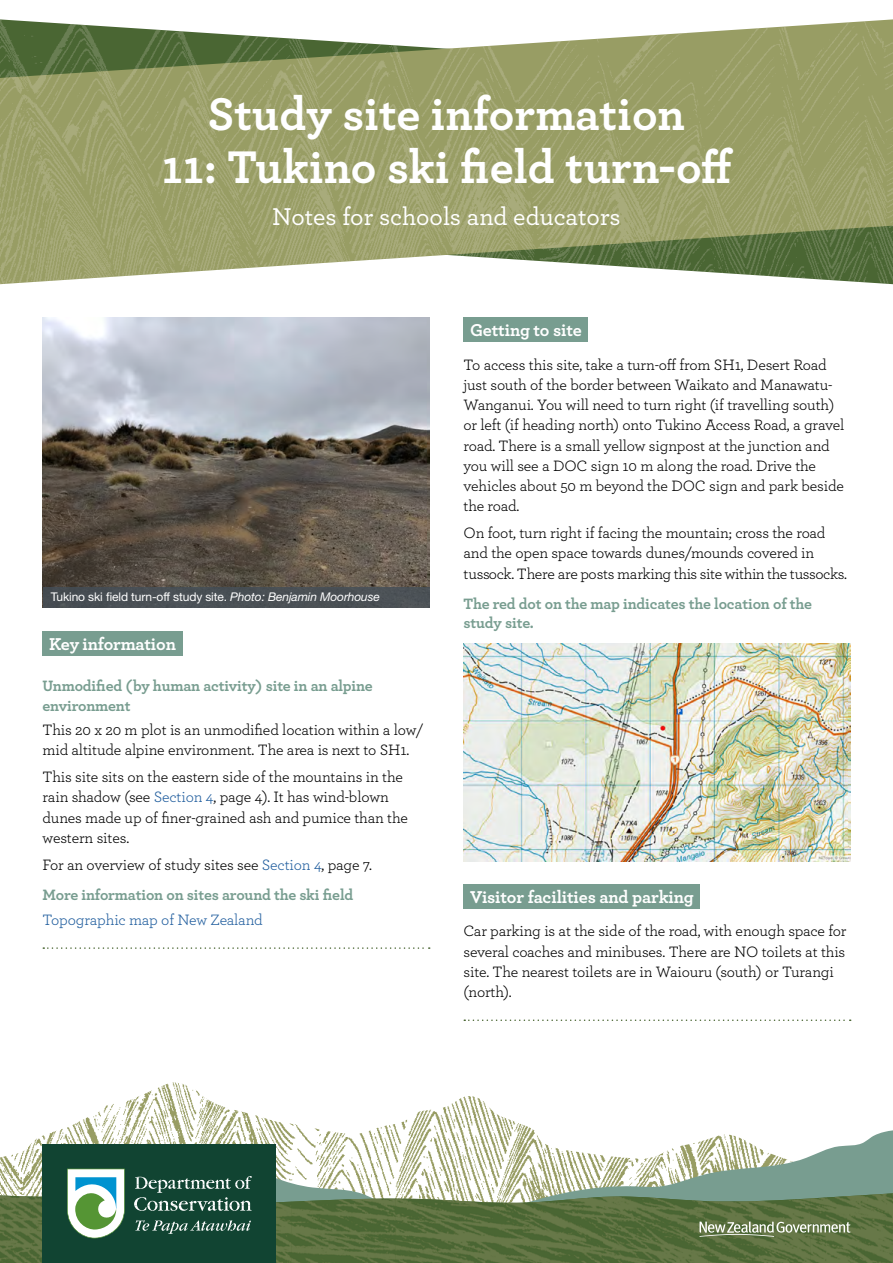
<style>
.page{position:relative;width:893px;height:1263px;background:#fff}
.page>*{position:absolute;margin:0;border:0;box-sizing:border-box;transform-origin:0 0}
.t1{font:700 48px/52.5px "Archer";color:#fff;text-align:center}
.t2{font:500 25.5px "Archer";color:#fff}
.t3{font:700 18px "Archer";letter-spacing:-.01em;color:#fff}
.t4{font:15.75px/20.2px "Archer";letter-spacing:-.01em;color:#000}
.t5{font:700 15.75px/19.5px "Archer";letter-spacing:-.01em;color:#789d90}
.t6{font:15.75px "Archer";letter-spacing:-.01em;color:#215e9e}
.t7{font:12px "Helvetica Neue LT Std";letter-spacing:-.01em;color:#fff}
.s1{font-style:italic}
.s2{color:#215e9e}
.s3{font-weight:400;color:#000}
.s4{font-weight:400;color:#215e9e}
</style>
<div class="page">
<svg style="left:0;top:19px;width:893px;height:265px;background:#9fa575"></svg>
<div style="left:43px;top:631px;width:140px;height:25px;background:#789d90"></div>
<div style="left:463px;top:317px;width:125px;height:25px;background:#789d90"></div>
<svg style="left:43px;top:947px;width:387px;height:2px"></svg>
<img style="left:22px;top:1082px;width:509px;height:110px">
<svg style="left:511px;top:1129px;width:382px;height:63px"></svg>
<svg style="left:419px;top:1192px;width:474px;height:71px;background:#647a4e"></svg>
<img style="left:810px;top:1193px;width:83px;height:5px">
<img style="left:707px;top:1198px;width:104px;height:65px">
<img style="left:603px;top:1196px;width:104px;height:5px">
<img style="left:292px;top:1197px;width:311px;height:66px">
<img style="left:276px;top:1238px;width:16px;height:25px">
<img style="left:0;top:1238px;width:43px;height:25px">
<div style="left:43px;top:1144px;width:233px;height:119px;background:#114432"></div>
<svg style="left:0;top:1152px;width:413px;height:86px"></svg>
<svg style="left:699px;top:1221px;width:151px;height:16px;background:#879672"></svg>
<svg style="left:464px;top:1019px;width:387px;height:2px"></svg>
<div style="left:463px;top:884px;width:237px;height:25px;background:#789d90"></div>
<img style="left:463px;top:643px;width:387px;height:219px">
<img style="left:43px;top:317px;width:386px;height:270px">
<div style="left:43px;top:587px;width:386px;height:21px;background:#444e57"></div>
<h1 class="t1" style="left:162px;top:85px;width:573px">Study site information<br>11: Tukino ski field turn-off</h1>
<h2 class="t2" style="left:272px;top:198px;width:350px">Notes for schools and educators</h2>
<p class="t7" style="left:51px;top:590px;width:330px">Tukino ski field turn-off study site. <span class="s1">Photo: Benjamin Moorhouse</span></p>
<p class="t3" style="left:49px;top:630px;width:128px">Key information</p>
<p class="t5" style="left:43px;top:675px;width:332px">Unmodified (by human activity) site in an alpine environment</p>
<p class="t4" style="left:43px;top:719px;width:382px">This 20 x 20 m plot is an unmodified location within a low/ mid altitude alpine environment. The area is next to SH1.</p>
<p class="t4" style="left:43px;top:766px;width:367px">This site sits on the eastern side of the mountains in the rain shadow (see <span class="s2">Section 4</span>, page 4). It has wind-blown dunes made up of finer-grained ash and pumice than the western sites.</p>
<p class="t5" style="left:43px;top:848px;width:331px;line-height:30.9px"><span class="s3">For an overview of study sites see</span> <span class="s4">Section 4</span><span class="s3">, page 7.<br></span>More information on sites around the ski field</p>
<p class="t6" style="left:43px;top:909px;width:222px">Topographic map of New Zealand</p>
<p class="t3" style="left:470px;top:316px;width:113px">Getting to site</p>
<p class="t4" style="left:463px;top:353px;width:382px">To access this site, take a turn-off from SH1, Desert Road just south of the border between Waikato and Manawatu-Wanganui. You will need to turn right (if travelling south) or left (if heading north) onto Tukino Access Road, a gravel road. There is a small yellow signpost at the junction and you will see a DOC sign 10 m along the road. Drive the vehicles about 50 m beyond the DOC sign and park beside the road.</p>
<p class="t4" style="left:463px;top:522px;width:385px">On foot, turn right if facing the mountain; cross the road and the open space towards dunes/mounds covered in tussock. There are posts marking this site within the tussocks.</p>
<p class="t5" style="left:463px;top:593px;width:350px">The red dot on the map indicates the location of the study site.</p>
<p class="t3" style="left:470px;top:882px;width:225px">Visitor facilities and parking</p>
<p class="t4" style="left:463px;top:920px;width:384px">Car parking is at the side of the road, with enough space for several coaches and minibuses. There are NO toilets at this site. The nearest toilets are in Waiouru (south) or Turangi (north).</p>
</div>
